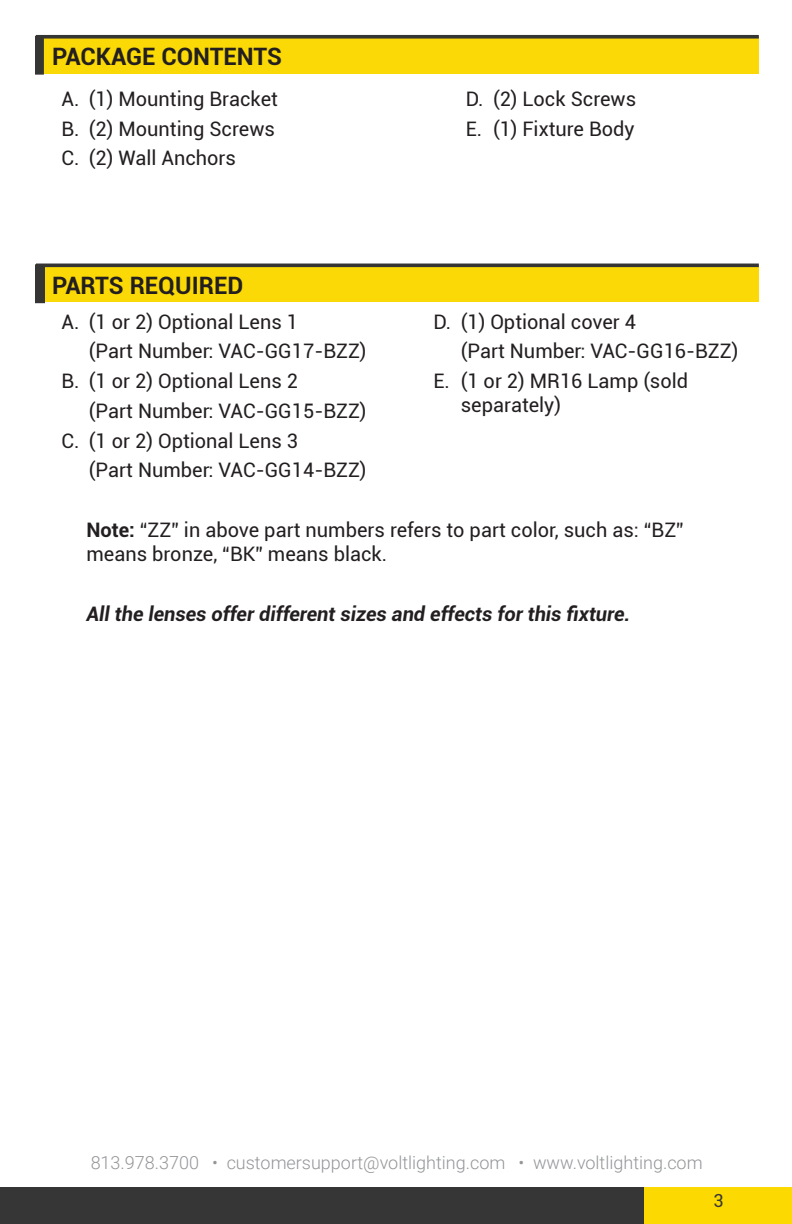
<style>
.page{position:relative;width:792px;height:1224px;background:#fff}
.page>*{position:absolute;margin:0;border:0;box-sizing:border-box;transform-origin:0 0}
.Safety_Heading{font:700 24px "Roboto";color:#231f20}
.Instruction_Letters{font:20px/24px "Roboto";color:#231f20}
.t1{font:italic 700 20px "Roboto";color:#231f20}
.copyright{font:300 18px "Roboto";color:#939598}
.t2{font:18px "Roboto";color:#363636}
.s1{font-weight:700}
</style>
<div class="page">
<div style="left:1px;top:1188px;width:644px;height:36px;background:#363636"></div>
<div style="left:645px;top:1188px;width:147px;height:36px;background:#fcd900"></div>
<div style="left:39px;top:37px;width:720px;height:37px;background:#fad906"></div>
<div style="left:39px;top:265px;width:720px;height:37px;background:#fad906"></div>
<div style="left:35px;top:36px;width:9px;height:39px;background:#353534;border:2px solid #353534"></div>
<div style="left:35px;top:264px;width:10px;height:39px;background:#353534"></div>
<div style="left:36px;top:35px;width:723px;height:4px;border:2px solid #353534"></div>
<div style="left:36px;top:264px;width:723px;height:3px;border:2px solid #353534"></div>
<p class="Safety_Heading" style="left:52px;top:39px;width:231px">PACKAGE CONTENTS</p>
<p class="Instruction_Letters" style="left:62px;top:86px;width:218px">A. (1) Mounting Bracket</p>
<p class="Instruction_Letters" style="left:62px;top:116px;width:215px">B. (2) Mounting Screws</p>
<p class="Instruction_Letters" style="left:62px;top:146px;width:176px">C. (2) Wall Anchors</p>
<p class="Safety_Heading" style="left:52px;top:268px;width:193px">PARTS REQUIRED</p>
<p class="Instruction_Letters" style="left:62px;top:309px;width:238px">A. (1 or 2) Optional Lens 1</p>
<p class="Instruction_Letters" style="left:89px;top:338px;width:279px">(Part Number: VAC-GG17-BZZ)</p>
<p class="Instruction_Letters" style="left:62px;top:368px;width:238px">B. (1 or 2) Optional Lens 2</p>
<p class="Instruction_Letters" style="left:89px;top:398px;width:279px">(Part Number: VAC-GG15-BZZ)</p>
<p class="Instruction_Letters" style="left:62px;top:428px;width:238px">C. (1 or 2) Optional Lens 3</p>
<p class="Instruction_Letters" style="left:89px;top:457px;width:279px">(Part Number: VAC-GG14-BZZ)</p>
<p class="Instruction_Letters" style="left:466px;top:86px;width:172px">D. (2) Lock Screws</p>
<p class="Instruction_Letters" style="left:466px;top:116px;width:170px">E. (1) Fixture Body</p>
<p class="Instruction_Letters" style="left:433px;top:309px;width:204px">D. (1) Optional cover 4</p>
<p class="Instruction_Letters" style="left:461px;top:338px;width:279px">(Part Number: VAC-GG16-BZZ)</p>
<p class="Instruction_Letters" style="left:461px;top:368px;width:229px;text-indent:-27px">E. (1 or 2) MR16 Lamp (sold separately)</p>
<p class="Instruction_Letters" style="left:86px;top:517px;width:599px"><span class="s1">Note:</span> “ZZ” in above part numbers refers to part color, such as: “BZ” means bronze, “BK” means black.</p>
<p class="t1" style="left:86px;top:600px;width:545px">All the lenses offer different sizes and effects for this fixture.</p>
<p class="copyright" style="left:91px;top:1150px;width:613px">813.978.3700 • customersupport@voltlighting.com • www.voltlighting.com</p>
<p class="t2" style="left:713px;top:1188px;width:12px">3</p>
</div>
